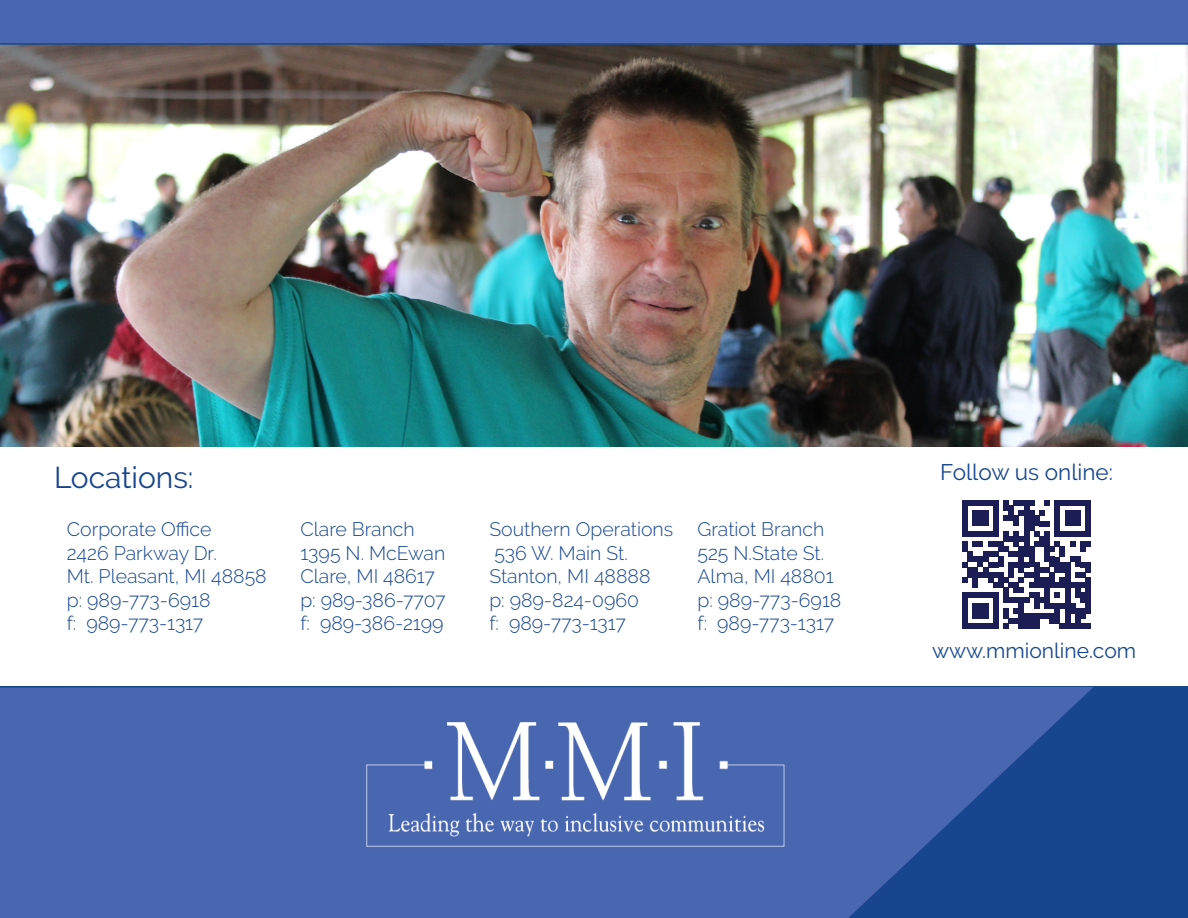
<style>
.page{position:relative;width:1188px;height:918px;background:#fff}
.page>*{position:absolute;margin:0;border:0;box-sizing:border-box;transform-origin:0 0}
.Text_Left_Justify{font:30px "Raleway";color:#17468f}
.Text_Left_Justify-2{font:22.5px "Raleway";color:#17468f}
.Text_Left_Justify-3{font:21px "Raleway";color:#17468f}
.t1{font:300 19.5px/23.4px "Raleway";color:#17468f}
</style>
<div class="page">
<img style="left:0;top:45px;width:1188px;height:401px">
<div style="left:0;top:687px;width:1188px;height:231px;background:#17468f"></div>
<div style="left:0;top:0;width:1188px;height:45px;background:#4967b0"></div>
<svg style="left:0;top:687px;width:1093px;height:231px;background:#4262ab"></svg>
<div style="left:963px;top:500px;width:5px;height:31px;background:#1c1d55"></div>
<div style="left:963px;top:593px;width:5px;height:10px;background:#1c1d55"></div>
<div style="left:963px;top:603px;width:5px;height:15px;background:#1c1d55"></div>
<div style="left:963px;top:618px;width:5px;height:11px;background:#1c1d55"></div>
<div style="left:973px;top:511px;width:5px;height:15px;background:#1c1d55"></div>
<div style="left:973px;top:603px;width:5px;height:15px;background:#1c1d55"></div>
<div style="left:978px;top:511px;width:5px;height:15px;background:#1c1d55"></div>
<div style="left:978px;top:603px;width:5px;height:15px;background:#1c1d55"></div>
<div style="left:983px;top:511px;width:5px;height:15px;background:#1c1d55"></div>
<div style="left:983px;top:603px;width:5px;height:15px;background:#1c1d55"></div>
<svg style="left:968px;top:500px;width:25px;height:6px"></svg>
<svg style="left:968px;top:623px;width:25px;height:6px"></svg>
<div style="left:993px;top:500px;width:5px;height:31px;background:#1c1d55"></div>
<svg style="left:963px;top:531px;width:35px;height:67px"></svg>
<div style="left:993px;top:593px;width:5px;height:10px;background:#1c1d55"></div>
<div style="left:993px;top:603px;width:5px;height:15px;background:#1c1d55"></div>
<div style="left:993px;top:618px;width:5px;height:11px;background:#1c1d55"></div>
<div style="left:998px;top:541px;width:6px;height:11px;background:#1c1d55"></div>
<div style="left:998px;top:557px;width:6px;height:10px;background:#1c1d55"></div>
<div style="left:998px;top:572px;width:6px;height:16px;background:#1c1d55"></div>
<svg style="left:1004px;top:500px;width:87px;height:129px"></svg>
<img style="left:366px;top:723px;width:418px;height:124px">
<p class="Text_Left_Justify" style="left:54px;top:460px;width:141px">Locations:</p>
<p class="Text_Left_Justify-2" style="left:940px;top:459px;width:174px">Follow us online:</p>
<p class="t1" style="left:67px;top:518px;width:146px">Corporate Office</p>
<p class="t1" style="left:67px;top:541px;width:152px">2426 Parkway Dr.</p>
<p class="t1" style="left:67px;top:565px;width:202px">Mt. Pleasant, MI 48858</p>
<p class="t1" style="left:67px;top:588px;width:145px">p: 989-773-6918</p>
<p class="t1" style="left:67px;top:611px;width:138px">f: 989-773-1317</p>
<p class="t1" style="left:300px;top:518px;width:116px">Clare Branch</p>
<p class="t1" style="left:300px;top:541px;width:146px">1395 N. McEwan</p>
<p class="t1" style="left:300px;top:565px;width:136px">Clare, MI 48617</p>
<p class="t1" style="left:300px;top:588px;width:147px">p: 989-386-7707</p>
<p class="t1" style="left:300px;top:611px;width:145px">f: 989-386-2199</p>
<p class="t1" style="left:489px;top:518px;width:185px">Southern Operations<br>536 W. Main St.<br>Stanton, MI 48888</p>
<p class="t1" style="left:489px;top:588px;width:151px">p: 989-824-0960</p>
<p class="t1" style="left:489px;top:611px;width:138px">f: 989-773-1317</p>
<p class="t1" style="left:698px;top:518px;width:138px">Gratiot Branch<br>525 N.State St.<br>Alma, MI 48801</p>
<p class="t1" style="left:698px;top:588px;width:145px">p: 989-773-6918</p>
<p class="t1" style="left:698px;top:611px;width:138px">f: 989-773-1317</p>
<p class="Text_Left_Justify-3" style="left:932px;top:638px;width:206px">www.mmionline.com</p>
</div>
